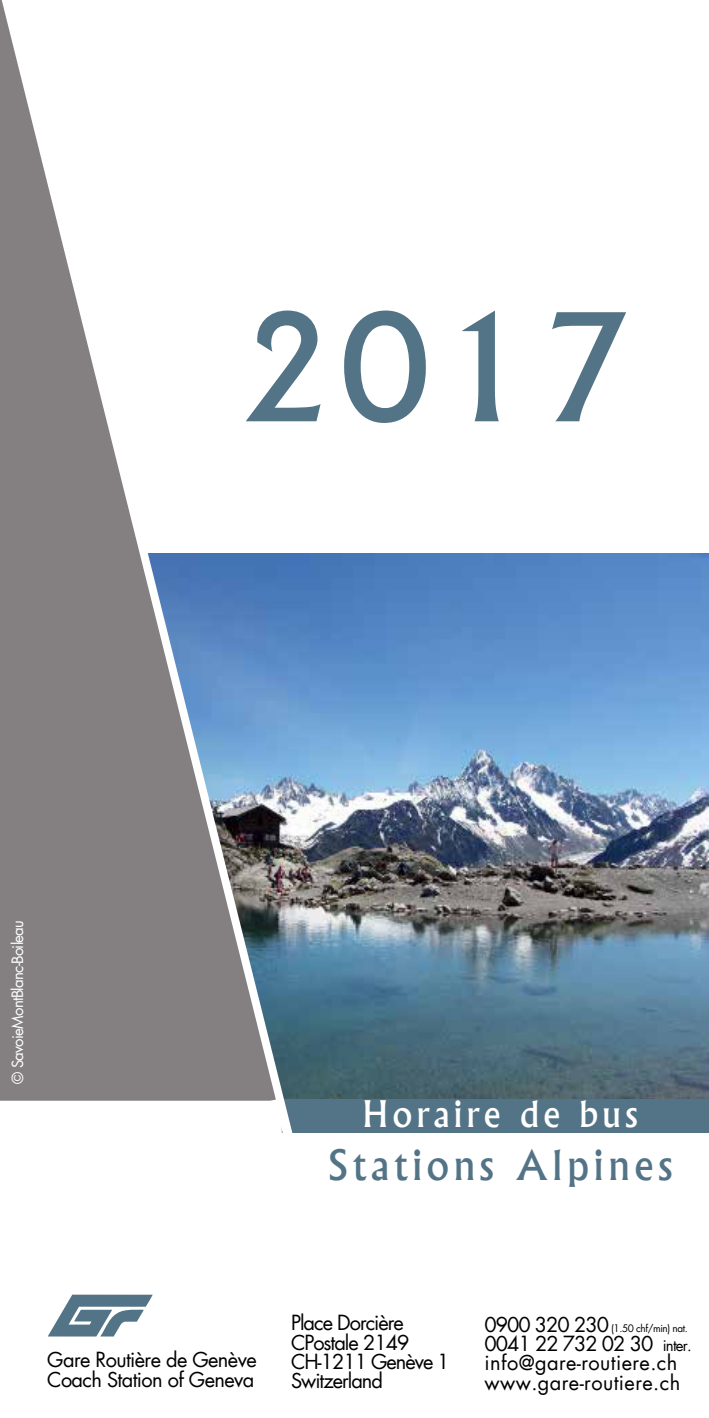
<style>
.page{position:relative;width:709px;height:1418px;background:#fff}
.page>*{position:absolute;margin:0;border:0;box-sizing:border-box;transform-origin:0 0}
.t1{font:500 142.5px "Albertus";color:#537486}
.t2{font:500 40px "Albertus";letter-spacing:.12em;color:#537486}
.t3{font:500 35px "Albertus";letter-spacing:.12em;color:#fff}
.t4{font:20px/19.2px "Futura";letter-spacing:.02em;color:#000}
.t5{font:20px/19.2px "Futura";letter-spacing:-.05em;color:#000}
.t6{font:20px/19.5px "Futura";letter-spacing:-.03em;color:#000}
.t7{font:15px "Futura";letter-spacing:-.05em;color:#fff}
.t8{font:10px "Futura";letter-spacing:-.04em;color:#000}
.s1{font-size:20px}
.s2{font-size:15px}
</style>
<div class="page">
<img style="left:362px;top:553px;width:347px;height:545px">
<div style="left:277px;top:1098px;width:432px;height:34px;background:#537486"></div>
<svg style="left:48px;top:553px;width:314px;height:784px"></svg>
<svg style="left:0;top:0;width:276px;height:1100px;fill:#848081"></svg>
<svg style="left:0;top:1100px;width:282px;height:98px"></svg>
<svg style="left:48px;top:1294px;width:105px;height:42px"></svg>
<h1 class="t1" style="left:241px;top:280px;width:389px">2017</h1>
<p class="t7" style="left:8px;top:1083px;width:165px;rotate:-90deg">© SavoieMontBlanc-Boileau</p>
<h3 class="t3" style="left:362px;top:1092px;width:277px">Horaire de bus</h3>
<h2 class="t2" style="left:327px;top:1140px;width:346px">Stations Alpines</h2>
<p class="t6" style="left:47px;top:1350px;width:211px">Gare Routière de Genève<br>Coach Station of Geneva</p>
<p class="t5" style="left:291px;top:1313px;width:160px">Place Dorcière<br>CPostale 2149<br>CH-1211 Genève 1<br>Switzerland</p>
<p class="t8" style="left:484px;top:1321px;width:205px"><span class="s1">0900 320 230</span> (1.50 chf/min) nat.</p>
<p class="t4" style="left:484px;top:1334px;width:209px">0041 22 732 02 30 <span class="s2">inter. </span>info@gare-routiere.ch www.gare-routiere.ch</p>
</div>
